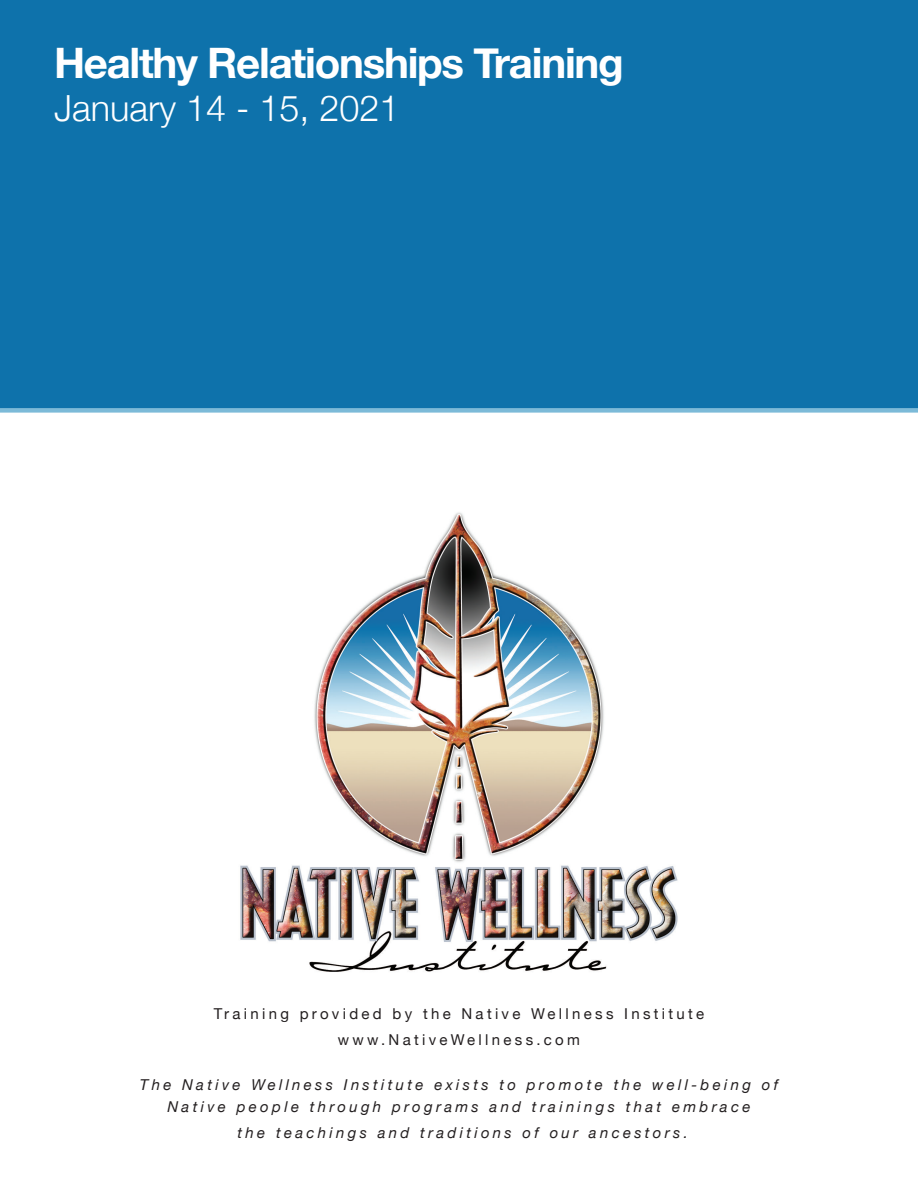
<style>
.page{position:relative;width:918px;height:1188px;background:#fff}
.page>*{position:absolute;margin:0;border:0;box-sizing:border-box;transform-origin:0 0}
.t1{font:700 42px "Helvetica Neue";letter-spacing:-.03em;color:#fff}
.t2{font:300 36px "Helvetica Neue";color:#fff}
.t3{font:italic 15px "Helvetica Neue";letter-spacing:.22em;color:#231f20}
.t4{font:15px "Helvetica Neue";letter-spacing:.22em;color:#231f20}
</style>
<div class="page">
<img style="left:240px;top:512px;width:438px;height:460px">
<div style="left:0;top:0;width:918px;height:413px;background:#0e72ab"></div>
<p class="t1" style="left:54px;top:30px;width:571px">Healthy Relationships Training</p>
<p class="t2" style="left:54px;top:79px;width:347px">January 14 - 15, 2021</p>
<p class="t4" style="left:214px;top:1003px;width:492px">Training provided by the Native Wellness Institute</p>
<p class="t4" style="left:338px;top:1029px;width:244px">www.NativeWellness.com</p>
<p class="t3" style="left:140px;top:1074px;width:640px">The Native Wellness Institute exists to promote the well-being of</p>
<p class="t3" style="left:168px;top:1096px;width:584px">Native people through programs and trainings that embrace</p>
<p class="t3" style="left:238px;top:1122px;width:452px">the teachings and traditions of our ancestors.</p>
</div>
